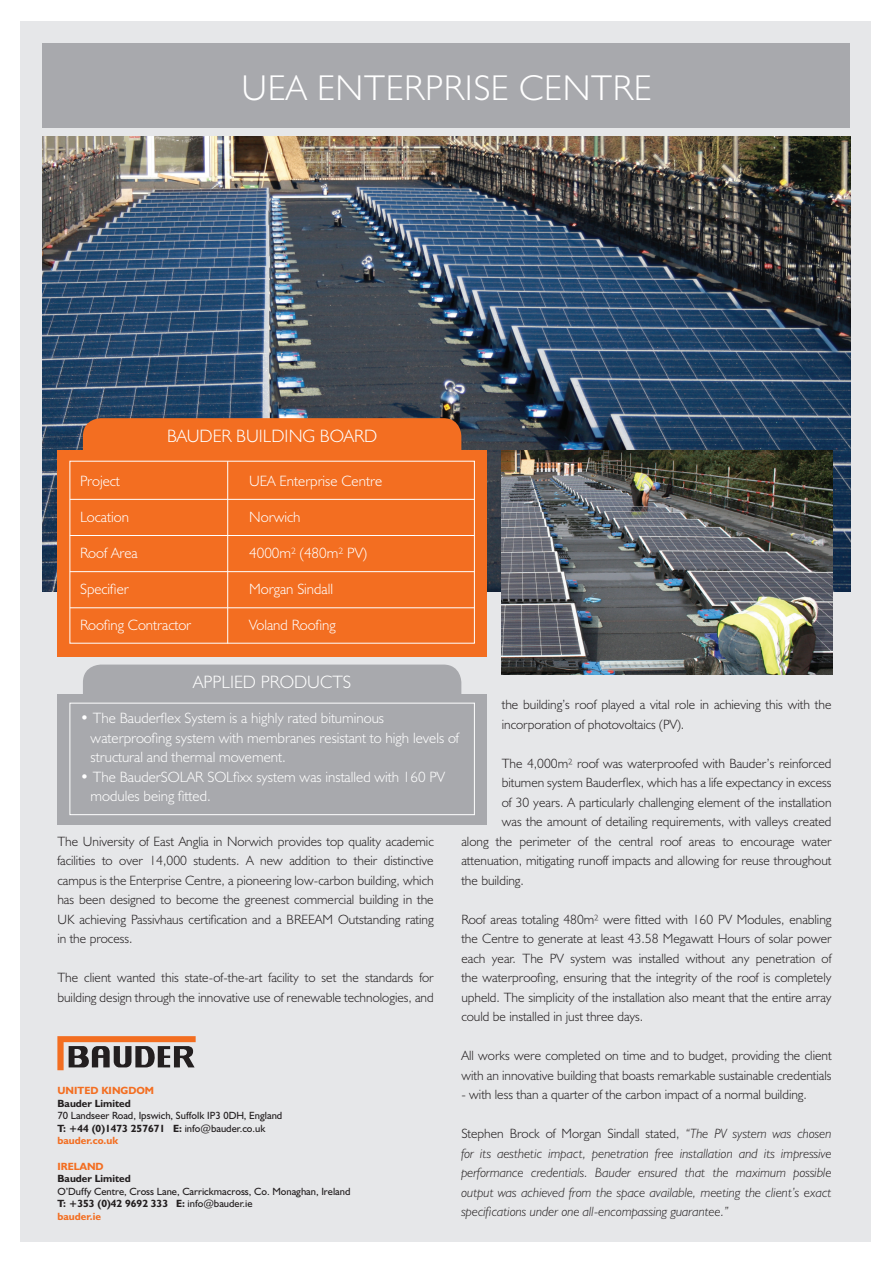
<style>
.page{position:relative;width:893px;height:1263px;background:#fff}
.page>*{position:absolute;margin:0;border:0;box-sizing:border-box;transform-origin:0 0}
.t1{font:300 36px "Humanist 521 BT";letter-spacing:.02em;color:#fff}
.t2{font:300 18px "Humanist 521 BT";color:#fff}
.t3{font:300 15px/19.5px "Humanist 521 BT";color:#fff}
.t4{font:300 13.5px/19.5px "Humanist 521 BT";color:#231f20}
.t5{font:italic 300 13.5px/19.5px "Humanist 521 BT";color:#231f20;text-align:justify}
.t6{font:10.5px/12.6px "Humanist 521 BT";color:#231f20}
.t7{font:700 10.5px "Humanist 521 BT";color:#231f20}
.t8{font:700 10.5px "Humanist 521 BT";color:#f36e21}
.s1{font-style:normal}
.s2{font-weight:700}
.s3{font-weight:700;color:#f36e21}
</style>
<div class="page">
<div style="left:21px;top:21px;width:850px;height:1221px;background:#e6e7e9"></div>
<img style="left:43px;top:137px;width:807px;height:455px">
<div style="left:43px;top:43px;width:807px;height:85px;background:#a8a9ad"></div>
<div style="left:83px;top:664px;width:378px;height:70px;background:#a8a9ad;border-radius:18px"></div>
<div style="left:57px;top:694px;width:430px;height:131px;background:#a8a9ad"></div>
<div style="left:70px;top:703px;width:405px;height:112px;border:1px solid #fff"></div>
<div style="left:83px;top:418px;width:378px;height:69px;background:#f36e21;border-radius:18px"></div>
<div style="left:57px;top:450px;width:430px;height:206px;background:#f36e21"></div>
<hr style="left:70px;top:499px;width:404px;height:1px;background:#fff">
<hr style="left:70px;top:535px;width:404px;height:1px;background:#fff">
<hr style="left:70px;top:571px;width:404px;height:1px;background:#fff">
<hr style="left:70px;top:607px;width:404px;height:1px;background:#fff">
<hr style="left:227px;top:461px;width:1px;height:182px;background:#fff">
<svg style="left:57px;top:1036px;width:139px;height:34px"></svg>
<img style="left:502px;top:450px;width:330px;height:224px">
<h1 class="t1" style="left:241px;top:65px;width:412px">UEA ENTERPRISE CENTRE</h1>
<h2 class="t2" style="left:167px;top:424px;width:212px">BAUDER BUILDING BOARD</h2>
<p class="t3" style="left:80px;top:470px;width:41px">Project</p>
<p class="t3" style="left:80px;top:506px;width:50px">Location</p>
<p class="t3" style="left:80px;top:542px;width:59px">Roof Area</p>
<p class="t3" style="left:80px;top:578px;width:50px">Specifier</p>
<p class="t3" style="left:80px;top:614px;width:113px">Roofing Contractor</p>
<p class="t3" style="left:249px;top:470px;width:134px">UEA Enterprise Centre</p>
<p class="t3" style="left:249px;top:506px;width:53px">Norwich</p>
<p class="t3" style="left:249px;top:542px;width:119px">4000m² (480m² PV)</p>
<p class="t3" style="left:249px;top:578px;width:85px">Morgan Sindall</p>
<p class="t3" style="left:249px;top:614px;width:88px">Voland Roofing</p>
<h2 class="t2" style="left:193px;top:671px;width:159px">APPLIED PRODUCTS</h2>
<p class="t3" style="left:91px;top:708px;width:370px;text-indent:-10px">• The Bauderflex System is a highly rated bituminous waterproofing system with membranes resistant to high levels of structural and thermal movement.</p>
<p class="t3" style="left:91px;top:766px;width:356px;text-indent:-10px">• The BauderSOLAR SOLfixx system was installed with 160 PV modules being fitted.</p>
<p class="t4" style="left:502px;top:695px;width:331px">the building’s roof played a vital role in achieving this with the incorporation of photovoltaics (PV).</p>
<p class="t4" style="left:502px;top:753px;width:331px">The 4,000m² roof was waterproofed with Bauder’s reinforced</p>
<p class="t4" style="left:502px;top:773px;width:331px">bitumen system Bauderflex, which has a life expectancy in excess</p>
<p class="t4" style="left:502px;top:792px;width:331px">of 30 years. A particularly challenging element of the installation</p>
<p class="t4" style="left:502px;top:812px;width:331px">was the amount of detailing requirements, with valleys created</p>
<p class="t4" style="left:461px;top:831px;width:372px">along the perimeter of the central roof areas to encourage water</p>
<p class="t4" style="left:461px;top:851px;width:372px">attenuation, mitigating runoff impacts and allowing for reuse throughout</p>
<p class="t4" style="left:461px;top:870px;width:64px">the building.</p>
<p class="t4" style="left:461px;top:909px;width:372px;text-align:justify">Roof areas totaling 480m² were fitted with 160 PV Modules, enabling the Centre to generate at least 43.58 Megawatt Hours of solar power each year. The PV system was installed without any penetration of the waterproofing, ensuring that the integrity of the roof is completely upheld. The simplicity of the installation also meant that the entire array could be installed in just three days.</p>
<p class="t4" style="left:461px;top:1046px;width:372px">All works were completed on time and to budget, providing the client with an innovative building that boasts remarkable sustainable credentials</p>
<p class="t4" style="left:461px;top:1085px;width:347px">- with less than a quarter of the carbon impact of a normal building.</p>
<p class="t5" style="left:461px;top:1124px;width:372px"><span class="s1">Stephen Brock of Morgan Sindall stated,</span> “The PV system was chosen for its aesthetic impact, penetration free installation and its impressive performance credentials. Bauder ensured that the maximum possible output was achieved from the space available, meeting the client’s exact specifications under one all-encompassing guarantee.”</p>
<p class="t4" style="left:57px;top:831px;width:378px;text-align:justify">The University of East Anglia in Norwich provides top quality academic facilities to over 14,000 students. A new addition to their distinctive campus is the Enterprise Centre, a pioneering low-carbon building, which has been designed to become the greenest commercial building in the UK achieving Passivhaus certification and a BREEAM Outstanding rating in the process.</p>
<p class="t4" style="left:57px;top:968px;width:378px">The client wanted this state-of-the-art facility to set the standards for building design through the innovative use of renewable technologies, and</p>
<p class="t8" style="left:58px;top:1084px;width:98px">UNITED KINGDOM</p>
<p class="t7" style="left:58px;top:1096px;width:75px">Bauder Limited</p>
<p class="t6" style="left:58px;top:1109px;width:226px">70 Landseer Road, Ipswich, Suffolk IP3 0DH, England<br><span class="s2">T: +44 (0)1473 257671 E:</span> info@bauder.co.uk <span class="s3">bauder.co.uk</span></p>
<p class="t8" style="left:58px;top:1159px;width:48px">IRELAND</p>
<p class="t7" style="left:58px;top:1172px;width:75px">Bauder Limited</p>
<p class="t6" style="left:58px;top:1185px;width:294px">O’Duffy Centre, Cross Lane, Carrickmacross, Co. Monaghan, Ireland<br><span class="s2">T: +353 (0)42 9692 333 E:</span> info@bauder.ie<br><span class="s3">bauder.ie</span></p>
</div>
